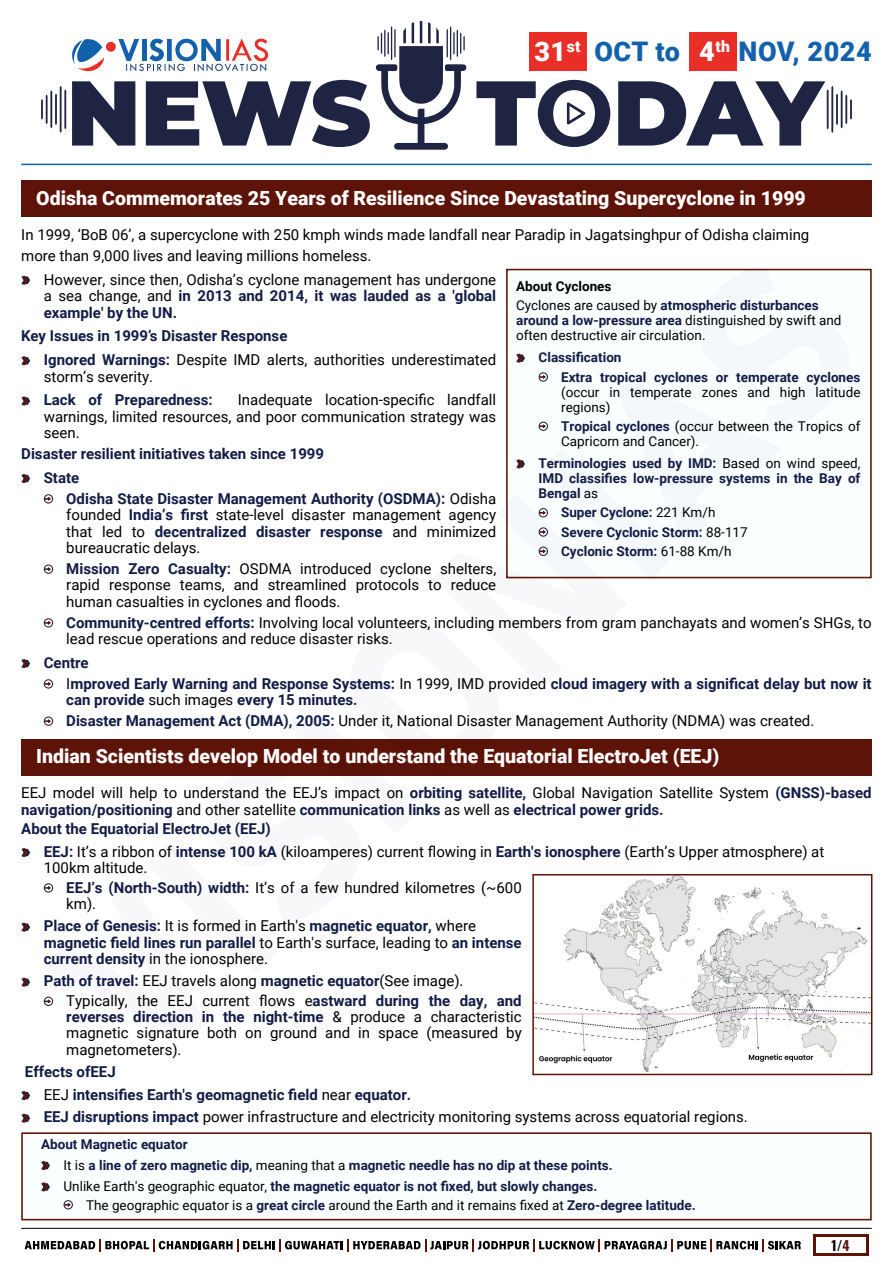
<style>
.page{position:relative;width:893px;height:1263px;background:#fff}
.page>*{position:absolute;margin:0;border:0;box-sizing:border-box;transform-origin:0 0}
.t1{font:900 27px "Roboto";letter-spacing:.02em;color:#1461ab}
.t2{font:900 27px "Roboto";color:#fff}
.t3{font:900 19.5px "Roboto";color:#fff}
.t4{font:900 15.75px "Roboto";color:#fff}
.t5{font:15px/16.5px "Roboto";color:#000}
.t6{font:700 15px/23.7px "Roboto";color:#121c47}
.t7{font:700 13.5px/19.2px "Roboto";color:#121c47}
.t8{font:13.5px/15px "Roboto";color:#000}
.t9{font:700 13.5px "Oswald";color:#000}
.s1{color:#fff}
.s2{font-weight:700;color:#121c47}
.s3{font-weight:400;color:#000}
.s4{color:#000}
.s5{color:#5d1308}
</style>
<div class="page">
<svg style="left:25px;top:1239px;width:776px;height:12px"></svg>
<div style="left:813px;top:1234px;width:55px;height:22px;background:#5d1308"></div>
<div style="left:816px;top:1237px;width:49px;height:16px;background:#fff"></div>
<svg style="left:21px;top:276px;width:9px;height:9px"></svg>
<svg style="left:21px;top:356px;width:9px;height:9px"></svg>
<svg style="left:21px;top:397px;width:9px;height:8px"></svg>
<svg style="left:21px;top:474px;width:9px;height:9px"></svg>
<svg style="left:44px;top:494px;width:9px;height:9px"></svg>
<svg style="left:44px;top:564px;width:9px;height:10px"></svg>
<svg style="left:44px;top:618px;width:9px;height:10px"></svg>
<svg style="left:21px;top:659px;width:9px;height:9px"></svg>
<svg style="left:44px;top:679px;width:9px;height:10px"></svg>
<svg style="left:44px;top:716px;width:9px;height:10px"></svg>
<div style="left:21px;top:180px;width:851px;height:37px;background:#5d1308"></div>
<div style="left:21px;top:739px;width:851px;height:36px;background:#5d1308"></div>
<svg style="left:21px;top:848px;width:9px;height:9px"></svg>
<svg style="left:44px;top:883px;width:9px;height:10px"></svg>
<svg style="left:21px;top:923px;width:9px;height:8px"></svg>
<svg style="left:21px;top:978px;width:9px;height:8px"></svg>
<svg style="left:44px;top:997px;width:9px;height:9px"></svg>
<svg style="left:21px;top:1091px;width:9px;height:9px"></svg>
<svg style="left:21px;top:1114px;width:9px;height:8px"></svg>
<div style="left:506px;top:269px;width:366px;height:309px;background:#fbffff;border:2px solid #5d1308"></div>
<svg style="left:516px;top:354px;width:9px;height:9px"></svg>
<svg style="left:539px;top:372px;width:9px;height:10px"></svg>
<svg style="left:539px;top:422px;width:9px;height:9px"></svg>
<svg style="left:516px;top:459px;width:9px;height:9px"></svg>
<svg style="left:539px;top:508px;width:9px;height:9px"></svg>
<svg style="left:539px;top:527px;width:9px;height:10px"></svg>
<svg style="left:539px;top:547px;width:9px;height:9px"></svg>
<div style="left:21px;top:1132px;width:851px;height:88px;background:#fbffff;border:2px solid #5d1308"></div>
<svg style="left:41px;top:1161px;width:9px;height:9px"></svg>
<svg style="left:41px;top:1182px;width:9px;height:9px"></svg>
<svg style="left:64px;top:1200px;width:9px;height:9px"></svg>
<img style="left:535px;top:877px;width:334px;height:195px">
<div style="left:532px;top:874px;width:340px;height:201px;border:2px solid #5d1308"></div>
<hr style="left:21px;top:1228px;width:851px;height:1px;background:#000">
<div style="left:689px;top:32px;width:47px;height:39px;background:#e82e26"></div>
<div style="left:529px;top:32px;width:57px;height:39px;background:#e82e26"></div>
<svg style="left:72px;top:81px;width:63px;height:65px"></svg>
<svg style="left:146px;top:80px;width:224px;height:67px"></svg>
<svg style="left:476px;top:80px;width:134px;height:67px"></svg>
<svg style="left:376px;top:21px;width:90px;height:129px"></svg>
<svg style="left:41px;top:86px;width:25px;height:47px"></svg>
<svg style="left:618px;top:81px;width:234px;height:65px"></svg>
<svg style="left:72px;top:39px;width:32px;height:33px"></svg>
<svg style="left:118px;top:38px;width:150px;height:34px"></svg>
<div style="left:106px;top:42px;width:10px;height:10px;background:#e82e26;border-radius:50%"></div>
<hr style="left:21px;top:164px;width:851px;height:1px;background:#1461ab">
<h1 class="t2" style="left:534px;top:32px;width:48px">31<sup>st</sup></h1>
<p class="t4" style="left:715px;top:35px;width:16px">th</p>
<h1 class="t1" style="left:594px;top:33px;width:279px">OCT to <span class="s1">4</span> NOV, 2024</h1>
<h2 class="t3" style="left:36px;top:184px;width:771px">Odisha Commemorates 25 Years of Resilience Since Devastating Supercyclone in 1999</h2>
<p class="t5" style="left:21px;top:224px;width:790px;line-height:20.7px">In 1999, ‘BoB 06’, a supercyclone with 250 kmph winds made landfall near Paradip in Jagatsinghpur of Odisha claiming more than 9,000 lives and leaving millions homeless.</p>
<p class="t5" style="left:44px;top:270px;width:454px;text-align:justify">However, since then, Odisha’s cyclone management has undergone a sea change, and <span class="s2">in 2013 and 2014, it was lauded as a 'global example' by the UN.</span></p>
<p class="t6" style="left:44px;top:323px;width:454px;text-indent:-22px">Key Issues in 1999’s Disaster Response<br>Ignored Warnings: <span class="s3">Despite IMD alerts, authorities underestimated</span></p>
<p class="t5" style="left:44px;top:367px;width:111px">storm’s severity.</p>
<p class="t6" style="left:44px;top:388px;width:170px">Lack of Preparedness:</p>
<p class="t7" style="left:516px;top:276px;width:304px"><span class="s4">About Cyclones<br></span><span class="s3">Cyclones are caused by</span> atmospheric disturbances</p>
<p class="t8" style="left:516px;top:312px;width:327px"><span class="s2">around a low-pressure area</span> distinguished by swift and often destructive air circulation.</p>
<p class="t7" style="left:561px;top:347px;width:301px;text-indent:-22px">Classification<br>Extra tropical cyclones or temperate cyclones</p>
<p class="t8" style="left:561px;top:384px;width:301px">(occur in temperate zones and high latitude regions)</p>
<p class="t8" style="left:561px;top:418px;width:301px"><span class="s2">Tropical cyclones</span> (occur between the Tropics of<br>Capricorn and Cancer).</p>
<p class="t7" style="left:539px;top:455px;width:323px;line-height:15px;text-align:justify">Terminologies used by IMD: <span class="s3">Based on wind speed, </span>IMD classifies low-pressure systems in the Bay of Bengal <span class="s3">as</span></p>
<p class="t7" style="left:561px;top:502px;width:188px">Super Cyclone: <span class="s3">221 Km/h<br></span>Severe Cyclonic Storm: <span class="s3">88-117<br></span>Cyclonic Storm: <span class="s3">61-88 Km/h</span></p>
<p class="t5" style="left:44px;top:391px;width:454px;text-align:justify;text-indent:194px">Inadequate location-specific landfall warnings, limited resources, and poor communication strategy was seen.</p>
<p class="t6" style="left:44px;top:441px;width:282px;text-indent:-23px">Disaster resilient initiatives taken since 1999<br>State</p>
<p class="t5" style="left:66px;top:489px;width:431px;text-align:justify"><span class="s2">Odisha State Disaster Management Authority (OSDMA):</span> Odisha founded <span class="s2">India’s first</span> state-level disaster management agency that led to <span class="s2">decentralized disaster response</span> and minimized bureaucratic delays.</p>
<p class="t5" style="left:66px;top:560px;width:431px;text-align:justify"><span class="s2">Mission Zero Casualty:</span> OSDMA introduced cyclone shelters, rapid response teams, and streamlined protocols to reduce human casualties in cyclones and floods.</p>
<p class="t5" style="left:66px;top:613px;width:807px"><span class="s2">Community-centred efforts:</span> Involving local volunteers, including members from gram panchayats and women’s SHGs, to lead rescue operations and reduce disaster risks.</p>
<p class="t6" style="left:66px;top:652px;width:807px;line-height:20.7px;text-indent:-23px">Centre<br><span class="s3">I</span>mproved Early Warning and Response Systems: <span class="s3">In 1999, IMD provided</span> cloud imagery with a significat delay but now it</p>
<p class="t5" style="left:66px;top:689px;width:750px;line-height:20.7px"><span class="s2">can provide</span> such images <span class="s2">every 15 minutes.<br>Disaster Management Act (DMA), 2005:</span> Under it, National Disaster Management Authority (NDMA) was created.</p>
<h2 class="t3" style="left:36px;top:743px;width:685px">Indian Scientists develop Model to understand the Equatorial ElectroJet (EEJ)</h2>
<p class="t5" style="left:21px;top:784px;width:852px">EEJ model will help to understand the EEJ’s impact on <span class="s2">orbiting satellite,</span> Global Navigation Satellite System <span class="s2">(GNSS)-based navigation/positioning</span> and other satellite <span class="s2">communication links</span> as well as <span class="s2">electrical power grids.</span></p>
<p class="t5" style="left:44px;top:817px;width:782px;line-height:22.6px;text-indent:-22px"><span class="s2">About the Equatorial ElectroJet (EEJ)<br>EEJ:</span> It’s a ribbon of <span class="s2">intense 100 kA</span> (kiloamperes) current flowing in <span class="s2">Earth's ionosphere</span> (Earth’s Upper atmosphere) at</p>
<p class="t5" style="left:66px;top:857px;width:457px;line-height:19.6px;text-indent:-22px">100km altitude.<br><span class="s2">EEJ’s (North‐South) width:</span> It’s of a few hundred kilometres (~600</p>
<p class="t6" style="left:44px;top:891px;width:434px;line-height:22.6px;text-indent:23px"><span class="s3">km).<br></span>Place of Genesis: <span class="s3">It is formed in Earth's</span> magnetic equator, <span class="s3">where</span></p>
<p class="t6" style="left:44px;top:934px;width:479px;line-height:16.2px">magnetic field lines run parallel <span class="s3">to Earth's surface, leading to</span> an intense current density <span class="s3">in the ionosphere.</span></p>
<p class="t5" style="left:66px;top:971px;width:457px;line-height:19.6px;text-indent:-23px"><span class="s2">Path of travel:</span> EEJ travels along <span class="s2">magnetic equator</span>(See image).<br>Typically, the EEJ current flows e<span class="s2">astward during the day, and</span></p>
<p class="t5" style="left:66px;top:1008px;width:457px;text-align:justify"><span class="s2">reverses direction in the night-time</span> &amp; produce a characteristic magnetic signature both on ground and in space (measured by magnetometers).</p>
<p class="t5" style="left:44px;top:1060px;width:706px;line-height:22.6px;text-indent:-19px"><span class="s2">Effects ofEEJ<br></span>EEJ <span class="s2">intensifies Earth's geomagnetic field</span> near <span class="s2">equator.<br>EEJ disruptions impact</span> power infrastructure and electricity monitoring systems across equatorial regions.</p>
<p class="t7" style="left:64px;top:1132px;width:551px;line-height:21.3px;text-indent:-23px">About Magnetic equator<br><span class="s3">It is</span> a line of zero magnetic dip, <span class="s3">meaning that a</span> magnetic needle has no dip at these points.<br><span class="s3">Unlike Earth's geographic equator,</span> the magnetic equator is not fixed, but slowly changes.</p>
<p class="t8" style="left:86px;top:1197px;width:611px">The geographic equator is a <span class="s2">great circle</span> around the Earth and it remains fixed at <span class="s2">Zero-degree latitude.</span></p>
<p class="t9" style="left:832px;top:1238px;width:19px">1/<span class="s5">4</span></p>
</div>
